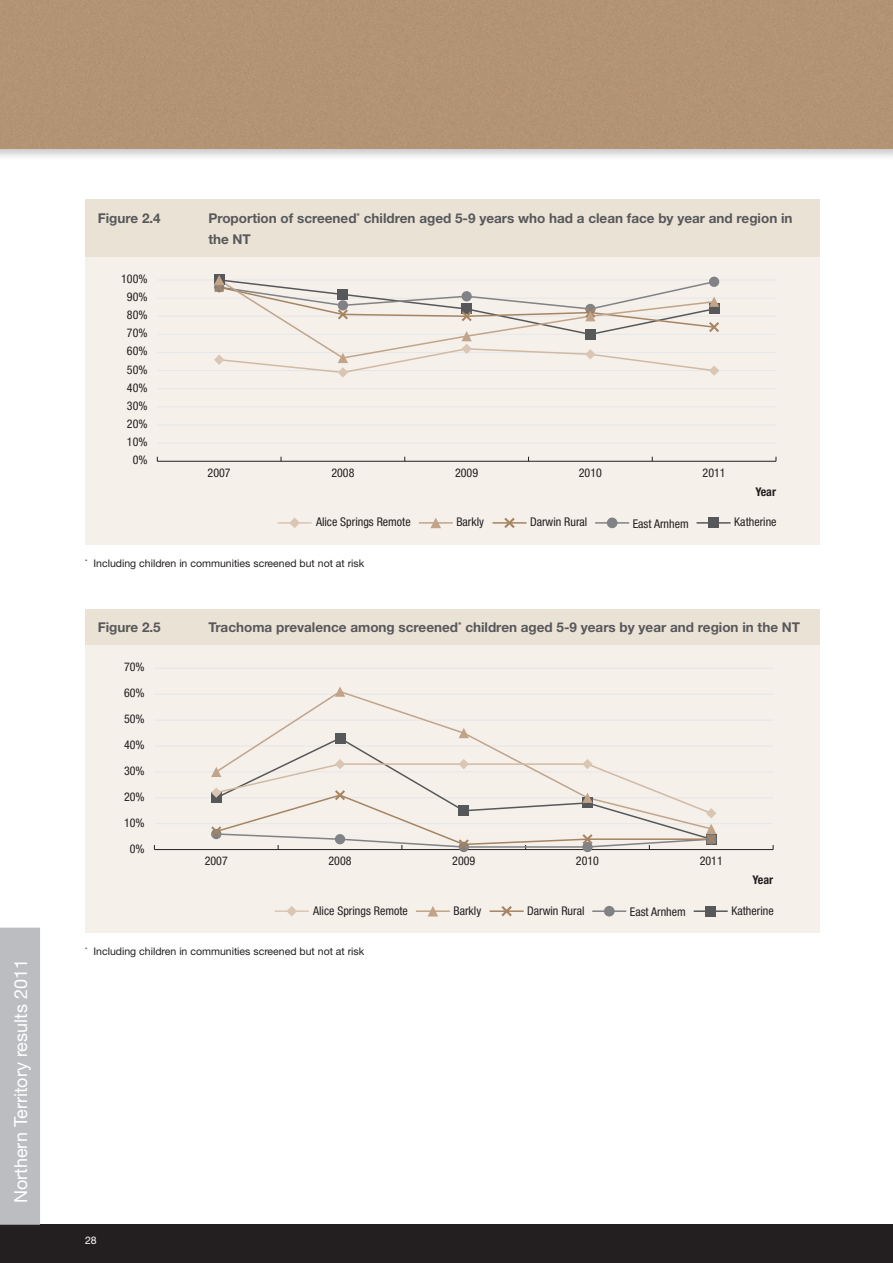
<style>
.page{position:relative;width:893px;height:1263px;background:#fff}
.page>*{position:absolute;margin:0;border:0;box-sizing:border-box;transform-origin:0 0}
.t1{font:18px "Helvetica Neue";color:#fff}
.t2{font:700 13.5px/21px "Helvetica Neue";color:#57585a}
.t3{font:condensed 12px "Helvetica Neue";color:#231f20}
.t4{font:700 condensed 12px "Helvetica Neue";color:#231f20}
.t5{font:10.5px "Helvetica Neue";color:#231f20}
.t6{font:10.5px "Helvetica Neue";color:#fff}
</style>
<div class="page">
<div style="left:0;top:1225px;width:893px;height:38px;background:#231f20"></div>
<div style="left:0;top:0;width:893px;height:161px;background:#231f20;opacity:.25"></div>
<div style="left:0;top:0;width:889px;height:149px;background:#b39374"></div>
<hr style="left:889px;top:0;width:4px;height:161px;background:#231f20;opacity:.25">
<div style="left:85px;top:200px;width:734px;height:57px;background:#ebe2d6"></div>
<div style="left:85px;top:257px;width:734px;height:288px;background:#f5f0ea"></div>
<hr style="left:157px;top:461px;width:619px;height:1px;background:#231f20">
<hr style="left:157px;top:443px;width:619px;height:1px;background:#e6e7e9">
<hr style="left:157px;top:425px;width:619px;height:1px;background:#e6e7e9">
<hr style="left:157px;top:406px;width:619px;height:1px;background:#e6e7e9">
<hr style="left:157px;top:388px;width:619px;height:1px;background:#e6e7e9">
<hr style="left:157px;top:370px;width:619px;height:1px;background:#e6e7e9">
<hr style="left:157px;top:352px;width:619px;height:1px;background:#e6e7e9">
<hr style="left:157px;top:334px;width:619px;height:1px;background:#e6e7e9">
<hr style="left:157px;top:316px;width:619px;height:1px;background:#e6e7e9">
<hr style="left:157px;top:298px;width:619px;height:1px;background:#e6e7e9">
<hr style="left:157px;top:280px;width:619px;height:1px;background:#e6e7e9">
<svg style="left:214px;top:275px;width:505px;height:103px"></svg>
<hr style="left:696px;top:522px;width:35px;height:2px;background:#57585a">
<div style="left:708px;top:518px;width:11px;height:10px;background:#57585a"></div>
<hr style="left:595px;top:522px;width:34px;height:2px;background:#808285">
<div style="left:607px;top:518px;width:10px;height:10px;background:#808285;border-radius:50%"></div>
<hr style="left:492px;top:522px;width:34px;height:2px;background:#a68462">
<hr style="left:419px;top:522px;width:34px;height:2px;background:#c1a489">
<svg style="left:430px;top:518px;width:11px;height:10px"></svg>
<hr style="left:278px;top:522px;width:34px;height:2px;background:#d9c6b3">
<svg style="left:289px;top:518px;width:11px;height:10px"></svg>
<svg style="left:504px;top:518px;width:11px;height:10px"></svg>
<div style="left:85px;top:609px;width:734px;height:36px;background:#ebe2d6"></div>
<div style="left:85px;top:645px;width:734px;height:288px;background:#f5f0ea"></div>
<hr style="left:154px;top:849px;width:619px;height:1px;background:#231f20">
<hr style="left:154px;top:823px;width:619px;height:1px;background:#e6e7e9">
<hr style="left:154px;top:797px;width:619px;height:1px;background:#e6e7e9">
<hr style="left:154px;top:771px;width:619px;height:1px;background:#e6e7e9">
<hr style="left:154px;top:746px;width:619px;height:1px;background:#e6e7e9">
<hr style="left:154px;top:720px;width:619px;height:1px;background:#e6e7e9">
<hr style="left:154px;top:694px;width:619px;height:1px;background:#e6e7e9">
<hr style="left:154px;top:668px;width:619px;height:1px;background:#e6e7e9">
<div style="left:459px;top:842px;width:10px;height:10px;background:#808285;border-radius:50%"></div>
<div style="left:582px;top:842px;width:11px;height:10px;background:#808285;border-radius:50%"></div>
<svg style="left:211px;top:687px;width:505px;height:162px"></svg>
<hr style="left:694px;top:910px;width:34px;height:2px;background:#57585a">
<div style="left:705px;top:906px;width:11px;height:10px;background:#57585a"></div>
<hr style="left:592px;top:910px;width:34px;height:2px;background:#808285">
<div style="left:604px;top:906px;width:11px;height:10px;background:#808285;border-radius:50%"></div>
<hr style="left:490px;top:910px;width:34px;height:2px;background:#a68462">
<hr style="left:416px;top:910px;width:34px;height:2px;background:#c1a489">
<svg style="left:428px;top:906px;width:10px;height:10px"></svg>
<hr style="left:275px;top:910px;width:34px;height:2px;background:#d9c6b3">
<svg style="left:286px;top:906px;width:11px;height:10px"></svg>
<svg style="left:501px;top:906px;width:11px;height:10px"></svg>
<div style="left:0;top:928px;width:40px;height:297px;background:#bcbdc0"></div>
<h1 class="t1" style="left:10px;top:1203px;width:246px;rotate:-90deg">Northern Territory results 2011</h1>
<p class="t2" style="left:98px;top:208px;width:65px">Figure 2.4</p>
<p class="t2" style="left:208px;top:208px;width:586px">Proportion of screened<sup>*</sup> children aged 5-9 years who had a clean face by year and region in the NT</p>
<p class="t3" style="left:121px;top:272px;width:28px">100%</p>
<p class="t3" style="left:127px;top:290px;width:22px">90%</p>
<p class="t3" style="left:127px;top:308px;width:22px">80%</p>
<p class="t3" style="left:127px;top:326px;width:22px">70%</p>
<p class="t3" style="left:127px;top:344px;width:22px">60%</p>
<p class="t3" style="left:127px;top:362px;width:22px">50%</p>
<p class="t3" style="left:127px;top:380px;width:22px">40%</p>
<p class="t3" style="left:127px;top:399px;width:22px">30%</p>
<p class="t3" style="left:127px;top:417px;width:22px">20%</p>
<p class="t3" style="left:127px;top:435px;width:22px">10%</p>
<p class="t3" style="left:133px;top:453px;width:16px">0%</p>
<p class="t3" style="left:208px;top:466px;width:25px">2007</p>
<p class="t3" style="left:331px;top:466px;width:25px">2008</p>
<p class="t3" style="left:455px;top:466px;width:25px">2009</p>
<p class="t3" style="left:579px;top:466px;width:25px">2010</p>
<p class="t3" style="left:703px;top:466px;width:25px">2011</p>
<p class="t4" style="left:755px;top:484px;width:22px">Year</p>
<p class="t3" style="left:316px;top:515px;width:96px">Alice Springs Remote</p>
<p class="t3" style="left:456px;top:515px;width:29px">Barkly</p>
<p class="t3" style="left:530px;top:515px;width:59px">Darwin Rural</p>
<p class="t3" style="left:633px;top:516px;width:57px">East Arnhem</p>
<p class="t3" style="left:734px;top:515px;width:44px">Katherine</p>
<p class="t5" style="left:85px;top:557px;width:281px"><sup>*</sup> Including children in communities screened but not at risk</p>
<p class="t2" style="left:98px;top:617px;width:65px">Figure 2.5</p>
<p class="t2" style="left:208px;top:617px;width:593px">Trachoma prevalence among screened<sup>*</sup> children aged 5-9 years by year and region in the NT</p>
<p class="t3" style="left:124px;top:660px;width:22px">70%</p>
<p class="t3" style="left:124px;top:686px;width:22px">60%</p>
<p class="t3" style="left:124px;top:712px;width:22px">50%</p>
<p class="t3" style="left:124px;top:738px;width:22px">40%</p>
<p class="t3" style="left:124px;top:764px;width:22px">30%</p>
<p class="t3" style="left:124px;top:789px;width:22px">20%</p>
<p class="t3" style="left:124px;top:815px;width:22px">10%</p>
<p class="t3" style="left:130px;top:841px;width:16px">0%</p>
<p class="t3" style="left:205px;top:854px;width:25px">2007</p>
<p class="t3" style="left:328px;top:854px;width:25px">2008</p>
<p class="t3" style="left:452px;top:854px;width:25px">2009</p>
<p class="t3" style="left:576px;top:854px;width:25px">2010</p>
<p class="t3" style="left:700px;top:854px;width:25px">2011</p>
<p class="t4" style="left:753px;top:873px;width:22px">Year</p>
<p class="t3" style="left:313px;top:903px;width:96px">Alice Springs Remote</p>
<p class="t3" style="left:453px;top:903px;width:29px">Barkly</p>
<p class="t3" style="left:527px;top:903px;width:59px">Darwin Rural</p>
<p class="t3" style="left:630px;top:905px;width:57px">East Arnhem</p>
<p class="t3" style="left:731px;top:903px;width:44px">Katherine</p>
<p class="t5" style="left:85px;top:945px;width:281px"><sup>*</sup> Including children in communities screened but not at risk</p>
<p class="t6" style="left:85px;top:1234px;width:13px">28</p>
</div>
